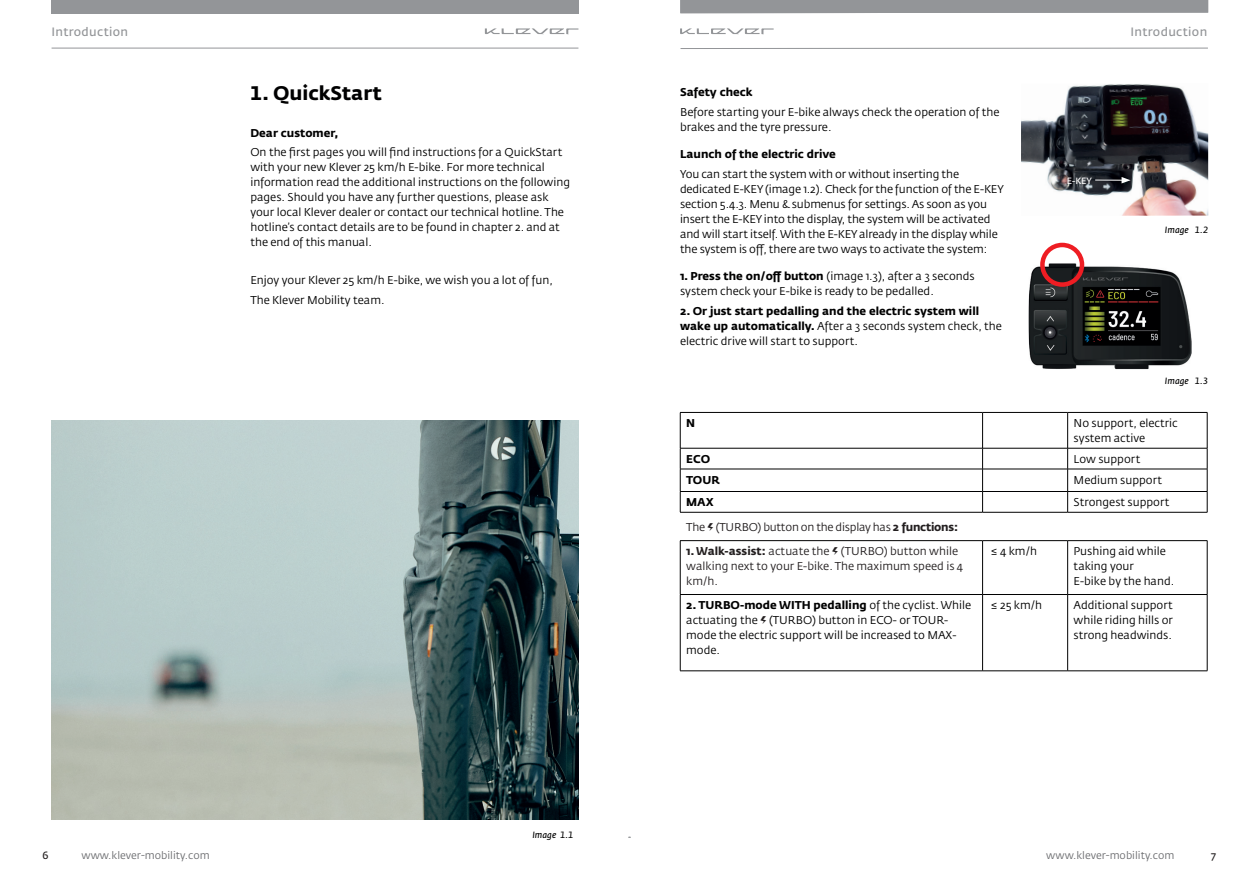
<style>
.page{position:relative;width:1259px;height:893px;background:#fff}
.page>*{position:absolute;margin:0;border:0;box-sizing:border-box;transform-origin:0 0}
.t1{font:700 19.5px "Fedra Sans Std";color:#000001}
.t2{font:12px "Fedra Sans Std";letter-spacing:.03em;color:#939598}
.t3{font:11.25px/15px "Fedra Sans Std";color:#000001}
.t4{font:700 11.25px/15px "Fedra Sans Std";color:#000001}
.t5{font:11.25px/15px "Fedra Sans Std";color:#231f20}
.t6{font:11.25px "Fedra Sans Std";letter-spacing:-.02em;color:#231f20}
.t7{font:10.5px "Fedra Sans Std";color:#6c6d70}
.t8{font:10.5px "Fedra Sans Std";color:#231f20}
.t9{font:italic 9px "Fedra Sans Std";color:#000001}
.t10{font:9px "Fedra Sans Std";color:#fff}
.s1{font-weight:700}
.s2{font-weight:400}
.s3{font-family:"Lightning Bolt"}
.s4{font-family:"Lightning Bolt";color:#231f20}
</style>
<div class="page">
<hr style="left:52px;top:48px;width:526px;height:1px;background:#939598">
<div style="left:51px;top:0;width:527px;height:13px;background:#939598"></div>
<svg style="left:485px;top:28px;width:93px;height:6px"></svg>
<img style="left:51px;top:421px;width:527px;height:398px">
<svg style="left:680px;top:47px;width:528px;height:2px"></svg>
<div style="left:680px;top:0;width:528px;height:13px;background:#939598"></div>
<svg style="left:680px;top:28px;width:93px;height:6px"></svg>
<img style="left:1028px;top:263px;width:163px;height:106px">
<img style="left:1021px;top:84px;width:187px;height:132px">
<svg style="left:1095px;top:177px;width:35px;height:6px"></svg>
<div style="left:1040px;top:243px;width:44px;height:44px;border:4px solid #ee1d23;border-radius:50%"></div>
<hr style="left:680px;top:412px;width:302px;height:1px;background:#000001">
<hr style="left:982px;top:412px;width:85px;height:1px;background:#000001">
<hr style="left:1067px;top:412px;width:140px;height:1px;background:#000001">
<hr style="left:680px;top:448px;width:302px;height:1px;background:#000001">
<hr style="left:982px;top:448px;width:85px;height:1px;background:#000001">
<hr style="left:1067px;top:448px;width:140px;height:1px;background:#000001">
<hr style="left:680px;top:469px;width:302px;height:1px;background:#000001">
<hr style="left:982px;top:469px;width:85px;height:1px;background:#000001">
<hr style="left:1067px;top:469px;width:140px;height:1px;background:#000001">
<hr style="left:680px;top:491px;width:302px;height:1px;background:#000001">
<hr style="left:982px;top:491px;width:85px;height:1px;background:#000001">
<hr style="left:1067px;top:491px;width:140px;height:1px;background:#000001">
<hr style="left:680px;top:512px;width:302px;height:1px;background:#000001">
<hr style="left:982px;top:512px;width:85px;height:1px;background:#000001">
<hr style="left:1067px;top:512px;width:140px;height:1px;background:#000001">
<hr style="left:680px;top:540px;width:302px;height:1px;background:#000001">
<hr style="left:982px;top:540px;width:85px;height:1px;background:#000001">
<hr style="left:1067px;top:540px;width:140px;height:1px;background:#000001">
<hr style="left:680px;top:594px;width:302px;height:1px;background:#000001">
<hr style="left:982px;top:594px;width:85px;height:1px;background:#000001">
<hr style="left:1067px;top:594px;width:140px;height:1px;background:#000001">
<hr style="left:680px;top:671px;width:302px;height:1px;background:#000001">
<hr style="left:982px;top:671px;width:85px;height:1px;background:#000001">
<hr style="left:1067px;top:671px;width:140px;height:1px;background:#000001">
<hr style="left:680px;top:413px;width:1px;height:35px;background:#000001">
<svg style="left:680px;top:448px;width:1px;height:64px"></svg>
<hr style="left:680px;top:541px;width:1px;height:53px;background:#000001">
<hr style="left:680px;top:595px;width:1px;height:76px;background:#000001">
<hr style="left:982px;top:413px;width:1px;height:35px;background:#000001">
<hr style="left:1067px;top:413px;width:1px;height:35px;background:#000001">
<hr style="left:1207px;top:413px;width:1px;height:35px;background:#000001">
<svg style="left:982px;top:448px;width:1px;height:64px"></svg>
<svg style="left:1067px;top:448px;width:1px;height:64px"></svg>
<svg style="left:1207px;top:448px;width:1px;height:64px"></svg>
<hr style="left:982px;top:541px;width:1px;height:53px;background:#000001">
<hr style="left:1067px;top:541px;width:1px;height:53px;background:#000001">
<hr style="left:1207px;top:541px;width:1px;height:53px;background:#000001">
<hr style="left:982px;top:595px;width:1px;height:76px;background:#000001">
<hr style="left:1067px;top:595px;width:1px;height:76px;background:#000001">
<hr style="left:1207px;top:595px;width:1px;height:76px;background:#000001">
<p class="t2" style="left:51px;top:24px;width:78px">Introduction</p>
<h1 class="t1" style="left:250px;top:81px;width:133px">1. QuickStart</h1>
<p class="t4" style="left:250px;top:125px;width:90px">Dear customer,</p>
<p class="t3" style="left:250px;top:144px;width:321px">On the first pages you will find instructions for a QuickStart with your new Klever 25 km/h E-bike. For more technical information read the additional instructions on the following pages. Should you have any further questions, please ask your local Klever dealer or contact our technical hotline. The hotline’s contact details are to be found in chapter 2. and at the end of this manual.</p>
<p class="t3" style="left:250px;top:271px;width:304px;line-height:19.2px">Enjoy your Klever 25 km/h E-bike, we wish you a lot of fun,<br>The Klever Mobility team.</p>
<p class="t9" style="left:532px;top:829px;width:43px">Image 1.1</p>
<p class="t4" style="left:680px;top:85px;width:74px">Safety check</p>
<p class="t3" style="left:680px;top:104px;width:321px">Before starting your E-bike always check the operation of the brakes and the tyre pressure.</p>
<p class="t4" style="left:680px;top:147px;width:157px">Launch of the electric drive</p>
<p class="t3" style="left:680px;top:166px;width:325px">You can start the system with or without inserting the dedicated E-KEY (image 1.2). Check for the function of the E-KEY section 5.4.3. Menu &amp; submenus for settings. As soon as you insert the E-KEY into the display, the system will be activated and will start itself. With the E-KEY already in the display while the system is off, there are two ways to activate the system:</p>
<p class="t3" style="left:680px;top:269px;width:296px"><span class="s1">1. Press the on/off button</span> (image 1.3), after a 3 seconds system check your E-bike is ready to be pedalled.</p>
<p class="t4" style="left:680px;top:303px;width:323px">2. Or just start pedalling and the electric system will wake up automatically. <span class="s2">After a 3 seconds system check, the electric drive will start to support.</span></p>
<p class="t2" style="left:1130px;top:24px;width:78px">Introduction</p>
<p class="t10" style="left:1066px;top:175px;width:27px">E-KEY</p>
<p class="t9" style="left:1164px;top:224px;width:45px">Image 1.2</p>
<p class="t9" style="left:1164px;top:375px;width:45px">Image 1.3</p>
<p class="t4" style="left:686px;top:416px;width:10px">N</p>
<p class="t3" style="left:1073px;top:416px;width:106px">No support, electric system active</p>
<p class="t4" style="left:686px;top:452px;width:26px">ECO</p>
<p class="t3" style="left:1073px;top:452px;width:68px">Low support</p>
<p class="t4" style="left:686px;top:472px;width:35px">TOUR</p>
<p class="t3" style="left:1073px;top:472px;width:90px">Medium support</p>
<p class="t4" style="left:686px;top:495px;width:29px">MAX</p>
<p class="t3" style="left:1073px;top:495px;width:97px">Strongest support</p>
<p class="t6" style="left:686px;top:520px;width:273px">The <span class="s3">á</span> (TURBO) button on the display has <span class="s1">2 functions:</span></p>
<p class="t5" style="left:686px;top:544px;width:278px"><span class="s1">1. Walk-assist:</span> actuate the <span class="s3">á</span> (TURBO) button while walking next to your E-bike. The maximum speed is 4 km/h.</p>
<p class="t3" style="left:991px;top:544px;width:47px">≤ 4 km/h</p>
<p class="t3" style="left:1073px;top:544px;width:102px">Pushing aid while taking your<br>E-bike by the hand.</p>
<p class="t3" style="left:686px;top:598px;width:286px"><span class="s1">2. TURBO-mode WITH pedalling</span> of the cyclist. While actuating the <span class="s4">á</span> (TURBO) button in ECO- or TOUR&shy;mode the electric support will be increased to MAX&shy;mode.</p>
<p class="t3" style="left:991px;top:598px;width:53px">≤ 25 km/h</p>
<p class="t3" style="left:1073px;top:598px;width:101px;text-align:justify">Additional support while riding hills or strong headwinds.</p>
<p class="t8" style="left:43px;top:848px;width:8px">6</p>
<p class="t7" style="left:81px;top:848px;width:130px">www.klever-mobility.com</p>
<p class="t7" style="left:1046px;top:848px;width:130px">www.klever-mobility.com</p>
<p class="t8" style="left:1211px;top:848px;width:6px">7</p>
</div>
